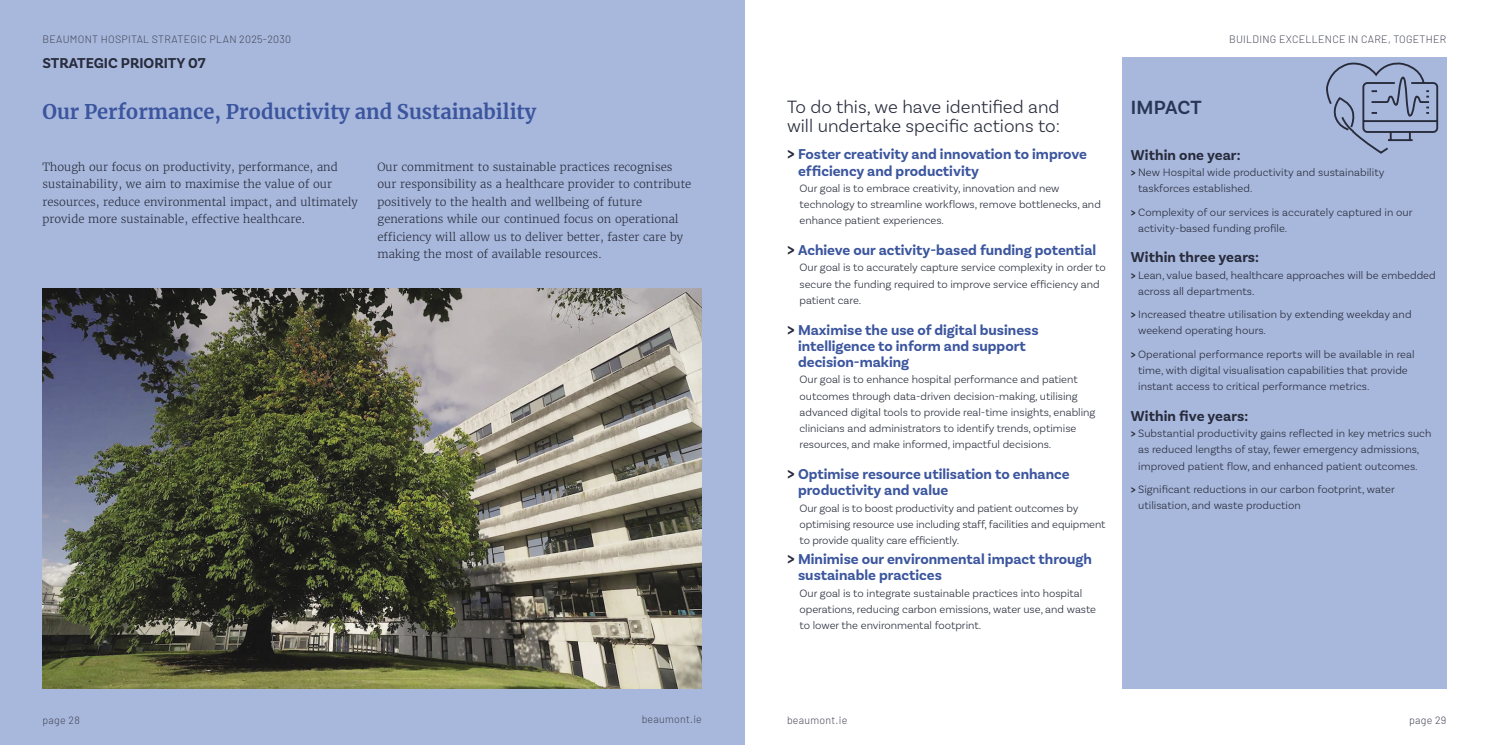
<style>
.page{position:relative;width:1489px;height:745px;background:#fff}
.page>*{position:absolute;margin:0;border:0;box-sizing:border-box;transform-origin:0 0}
.t1{font:700 20px "Merriweather";color:#3b559e}
.t2{font:600 20px "Basic Sans";color:#293657}
.t3{font:300 18.75px "Basic Sans";color:#272b3b}
.t4{font:700 15px/16.2px "Basic Sans";color:#3b559e}
.t5{font:700 15px "Basic Sans";letter-spacing:.005em;color:#272b3b}
.t6{font:300 11.25px/16.2px "Basic Sans";color:#272b3b}
.t7{font:300 11.25px/17.5px "Merriweather";color:#272b3b}
.t8{font:300 10.62px "Barlow";letter-spacing:.025em;color:#434556}
.s1{font-size:17.5px;color:#272b3b}
.s2{font-weight:700}
</style>
<div class="page">
<div style="left:0;top:0;width:744px;height:744px;background:#a8b8dc"></div>
<img style="left:43px;top:288px;width:659px;height:399px">
<div style="left:1121px;top:57px;width:325px;height:630px;background:#a8b8dc"></div>
<svg style="left:1326px;top:62px;width:112px;height:92px"></svg>
<p class="t8" style="left:43px;top:31px;width:250px">BEAUMONT HOSPITAL STRATEGIC PLAN 2025-2030</p>
<h3 class="t5" style="left:43px;top:54px;width:165px">STRATEGIC PRIORITY 07</h3>
<h1 class="t1" style="left:43px;top:98px;width:495px">Our Performance, Productivity and Sustainability</h1>
<p class="t7" style="left:43px;top:158px;width:317px">Though our focus on productivity, performance, and sustainability, we aim to maximise the value of our resources, reduce environmental impact, and ultimately provide more sustainable, effective healthcare.</p>
<p class="t7" style="left:377px;top:158px;width:315px">Our commitment to sustainable practices recognises our responsibility as a healthcare provider to contribute positively to the health and wellbeing of future generations while our continued focus on operational efficiency will allow us to deliver better, faster care by making the most of available resources.</p>
<p class="t8" style="left:43px;top:711px;width:39px">page 28</p>
<p class="t8" style="left:641px;top:711px;width:62px">beaumont.ie</p>
<p class="t8" style="left:1228px;top:31px;width:219px">BUILDING EXCELLENCE IN CARE, TOGETHER</p>
<h2 class="t3" style="left:787px;top:96px;width:274px">To do this, we have identified and</h2>
<h1 class="t2" style="left:1130px;top:95px;width:72px">IMPACT</h1>
<h2 class="t3" style="left:787px;top:115px;width:274px">will undertake specific actions to:</h2>
<h3 class="t4" style="left:798px;top:146px;width:290px;text-indent:-11px"><span class="s1">&gt;</span> Foster creativity and innovation to improve efficiency and productivity</h3>
<p class="t6" style="left:799px;top:180px;width:303px">Our goal is to embrace creativity, innovation and new technology to streamline workflows, remove bottlenecks, and enhance patient experiences.</p>
<h3 class="t4" style="left:787px;top:242px;width:311px"><span class="s1">&gt;</span> Achieve our activity-based funding potential</h3>
<p class="t6" style="left:799px;top:259px;width:308px">Our goal is to accurately capture service complexity in order to secure the funding required to improve service efficiency and patient care.</p>
<h3 class="t4" style="left:798px;top:321px;width:242px;text-indent:-11px"><span class="s1">&gt;</span> Maximise the use of digital business intelligence to inform and support decision-making</h3>
<p class="t6" style="left:799px;top:371px;width:297px">Our goal is to enhance hospital performance and patient outcomes through data-driven decision-making, utilising advanced digital tools to provide real-time insights, enabling clinicians and administrators to identify trends, optimise resources, and make informed, impactful decisions.</p>
<h3 class="t4" style="left:798px;top:466px;width:273px;text-indent:-11px"><span class="s1">&gt;</span> Optimise resource utilisation to enhance productivity and value</h3>
<p class="t6" style="left:799px;top:499px;width:307px">Our goal is to boost productivity and patient outcomes by optimising resource use including staff, facilities and equipment to provide quality care efficiently.</p>
<h3 class="t4" style="left:798px;top:551px;width:295px;text-indent:-11px"><span class="s1">&gt;</span> Minimise our environmental impact through sustainable practices</h3>
<p class="t6" style="left:799px;top:584px;width:298px">Our goal is to integrate sustainable practices into hospital operations, reducing carbon emissions, water use, and waste to lower the environmental footprint.</p>
<h3 class="t5" style="left:1130px;top:145px;width:111px">Within one year:</h3>
<p class="t6" style="left:1138px;top:164px;width:248px;text-indent:-7px"><span class="s2">&gt;</span> New Hospital wide productivity and sustainability taskforces established.</p>
<p class="t6" style="left:1138px;top:203px;width:276px;text-indent:-7px"><span class="s2">&gt;</span> Complexity of our services is accurately captured in our activity-based funding profile.</p>
<h3 class="t5" style="left:1130px;top:248px;width:130px">Within three years:</h3>
<p class="t6" style="left:1138px;top:266px;width:299px;text-indent:-7px"><span class="s2">&gt;</span> Lean, value based, healthcare approaches will be embedded across all departments.</p>
<p class="t6" style="left:1138px;top:306px;width:275px;text-indent:-7px"><span class="s2">&gt;</span> Increased theatre utilisation by extending weekday and weekend operating hours.</p>
<p class="t6" style="left:1138px;top:345px;width:278px;text-indent:-7px"><span class="s2">&gt;</span> Operational performance reports will be available in real time, with digital visualisation capabilities that provide instant access to critical performance metrics.</p>
<h3 class="t5" style="left:1130px;top:406px;width:119px">Within five years:</h3>
<p class="t6" style="left:1130px;top:425px;width:302px;text-align:center"><span class="s2">&gt;</span> Substantial productivity gains reflected in key metrics such as reduced lengths of stay, fewer emergency admissions, improved patient flow, and enhanced patient outcomes.</p>
<p class="t6" style="left:1138px;top:480px;width:258px;text-indent:-7px"><span class="s2">&gt;</span> Significant reductions in our carbon footprint, water utilisation, and waste production</p>
<p class="t8" style="left:787px;top:711px;width:62px">beaumont.ie</p>
<p class="t8" style="left:1408px;top:711px;width:39px">page 29</p>
</div>
